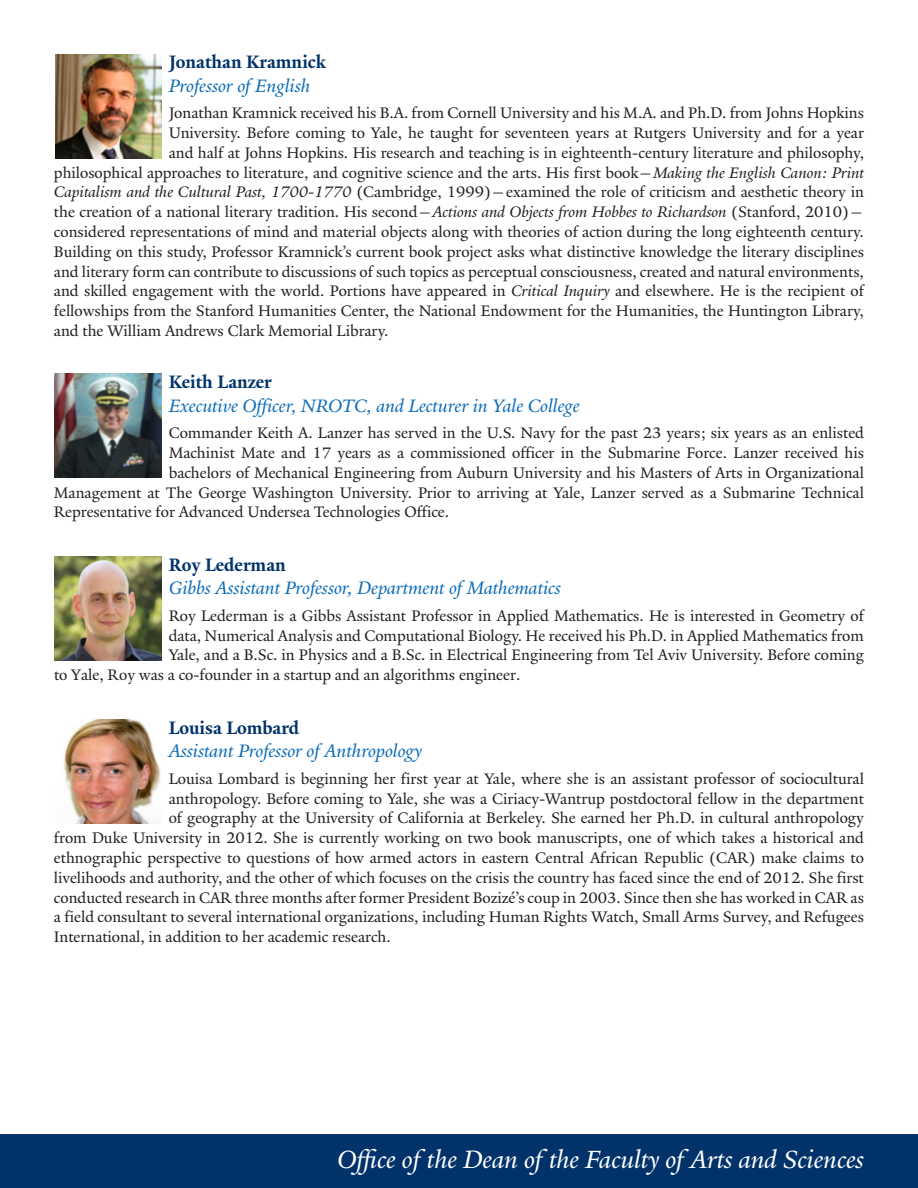
<style>
.page{position:relative;width:918px;height:1188px;background:#fff}
.page>*{position:absolute;margin:0;border:0;box-sizing:border-box;transform-origin:0 0}
.t1{font:italic 27px "Yale Design";color:#fff}
.t2{font:italic 19.5px "Yale Admin";color:#0d6cb6}
.t3{font:700 19.5px "Yale Admin";color:#01336a}
.t4{font:16.5px "Yale Admin";color:#231f20}
.s1{font-style:italic}
</style>
<div class="page">
<img style="left:54px;top:374px;width:108px;height:104px">
<img style="left:54px;top:556px;width:108px;height:104px">
<img style="left:63px;top:720px;width:98px;height:104px">
<div style="left:0;top:1134px;width:918px;height:54px;background:#01336a"></div>
<img style="left:55px;top:54px;width:107px;height:104px">
<p class="t3" style="left:169px;top:50px;width:159px">Jonathan Kramnick</p>
<p class="t2" style="left:169px;top:74px;width:143px">Professor of English</p>
<p class="t4" style="left:169px;top:103px;width:697px">Jonathan Kramnick received his B.A. from Cornell University and his M.A. and Ph.D. from Johns Hopkins</p>
<p class="t4" style="left:169px;top:123px;width:697px">University. Before coming to Yale, he taught for seventeen years at Rutgers University and for a year</p>
<p class="t4" style="left:169px;top:143px;width:697px">and half at Johns Hopkins. His research and teaching is in eighteenth-century literature and philosophy,</p>
<p class="t4" style="left:54px;top:162px;width:812px">philosophical approaches to literature, and cognitive science and the arts. His first book—<span class="s1">Making the English Canon: Print</span></p>
<p class="t4" style="left:54px;top:182px;width:811px"><span class="s1">Capitalism and the Cultural Past, 1700-1770</span> (Cambridge, 1999)—examined the role of criticism and aesthetic theory in</p>
<p class="t4" style="left:54px;top:202px;width:811px">the creation of a national literary tradition. His second—<span class="s1">Actions and Objects from Hobbes to Richardson</span> (Stanford, 2010)—</p>
<p class="t4" style="left:54px;top:222px;width:811px">considered representations of mind and material objects along with theories of action during the long eighteenth century.</p>
<p class="t4" style="left:54px;top:242px;width:812px">Building on this study, Professor Kramnick’s current book project asks what distinctive knowledge the literary disciplines</p>
<p class="t4" style="left:54px;top:261px;width:811px">and literary form can contribute to discussions of such topics as perceptual consciousness, created and natural environments,</p>
<p class="t4" style="left:54px;top:281px;width:812px">and skilled engagement with the world. Portions have appeared in <span class="s1">Critical Inquiry</span> and elsewhere. He is the recipient of</p>
<p class="t4" style="left:54px;top:301px;width:811px">fellowships from the Stanford Humanities Center, the National Endowment for the Humanities, the Huntington Library,</p>
<p class="t4" style="left:54px;top:321px;width:336px">and the William Andrews Clark Memorial Library.</p>
<p class="t3" style="left:169px;top:370px;width:105px">Keith Lanzer</p>
<p class="t2" style="left:169px;top:394px;width:412px">Executive Officer, NROTC, and Lecturer in Yale College</p>
<p class="t4" style="left:169px;top:423px;width:697px">Commander Keith A. Lanzer has served in the U.S. Navy for the past 23 years; six years as an enlisted</p>
<p class="t4" style="left:169px;top:443px;width:697px">Machinist Mate and 17 years as a commissioned officer in the Submarine Force. Lanzer received his</p>
<p class="t4" style="left:169px;top:463px;width:697px">bachelors of Mechanical Engineering from Auburn University and his Masters of Arts in Organizational</p>
<p class="t4" style="left:54px;top:482px;width:811px">Management at The George Washington University. Prior to arriving at Yale, Lanzer served as a Submarine Technical</p>
<p class="t4" style="left:54px;top:502px;width:397px">Representative for Advanced Undersea Technologies Office.</p>
<p class="t3" style="left:169px;top:553px;width:119px">Roy Lederman</p>
<p class="t2" style="left:169px;top:576px;width:394px">Gibbs Assistant Professor, Department of Mathematics</p>
<p class="t4" style="left:169px;top:606px;width:697px">Roy Lederman is a Gibbs Assistant Professor in Applied Mathematics. He is interested in Geometry of</p>
<p class="t4" style="left:169px;top:625px;width:697px">data, Numerical Analysis and Computational Biology. He received his Ph.D. in Applied Mathematics from</p>
<p class="t4" style="left:169px;top:645px;width:697px">Yale, and a B.Sc. in Physics and a B.Sc. in Electrical Engineering from Tel Aviv University. Before coming</p>
<p class="t4" style="left:54px;top:665px;width:468px">to Yale, Roy was a co-founder in a startup and an algorithms engineer.</p>
<p class="t3" style="left:169px;top:716px;width:132px">Louisa Lombard</p>
<p class="t2" style="left:169px;top:739px;width:255px">Assistant Professor of Anthropology</p>
<p class="t4" style="left:169px;top:769px;width:697px">Louisa Lombard is beginning her first year at Yale, where she is an assistant professor of sociocultural</p>
<p class="t4" style="left:169px;top:788px;width:697px">anthropology. Before coming to Yale, she was a Ciriacy-Wantrup postdoctoral fellow in the department</p>
<p class="t4" style="left:169px;top:808px;width:697px">of geography at the University of California at Berkeley. She earned her Ph.D. in cultural anthropology</p>
<p class="t4" style="left:54px;top:828px;width:812px">from Duke University in 2012. She is currently working on two book manuscripts, one of which takes a historical and</p>
<p class="t4" style="left:54px;top:848px;width:812px">ethnographic perspective to questions of how armed actors in eastern Central African Republic (CAR) make claims to</p>
<p class="t4" style="left:54px;top:868px;width:811px">livelihoods and authority, and the other of which focuses on the crisis the country has faced since the end of 2012. She first</p>
<p class="t4" style="left:54px;top:887px;width:812px">conducted research in CAR three months after former President Bozizé’s coup in 2003. Since then she has worked in CAR as</p>
<p class="t4" style="left:54px;top:907px;width:812px">a field consultant to several international organizations, including Human Rights Watch, Small Arms Survey, and Refugees</p>
<p class="t4" style="left:54px;top:927px;width:338px">International, in addition to her academic research.</p>
<p class="t1" style="left:337px;top:1143px;width:528px">Office of the Dean of the Faculty of Arts and Sciences</p>
</div>
